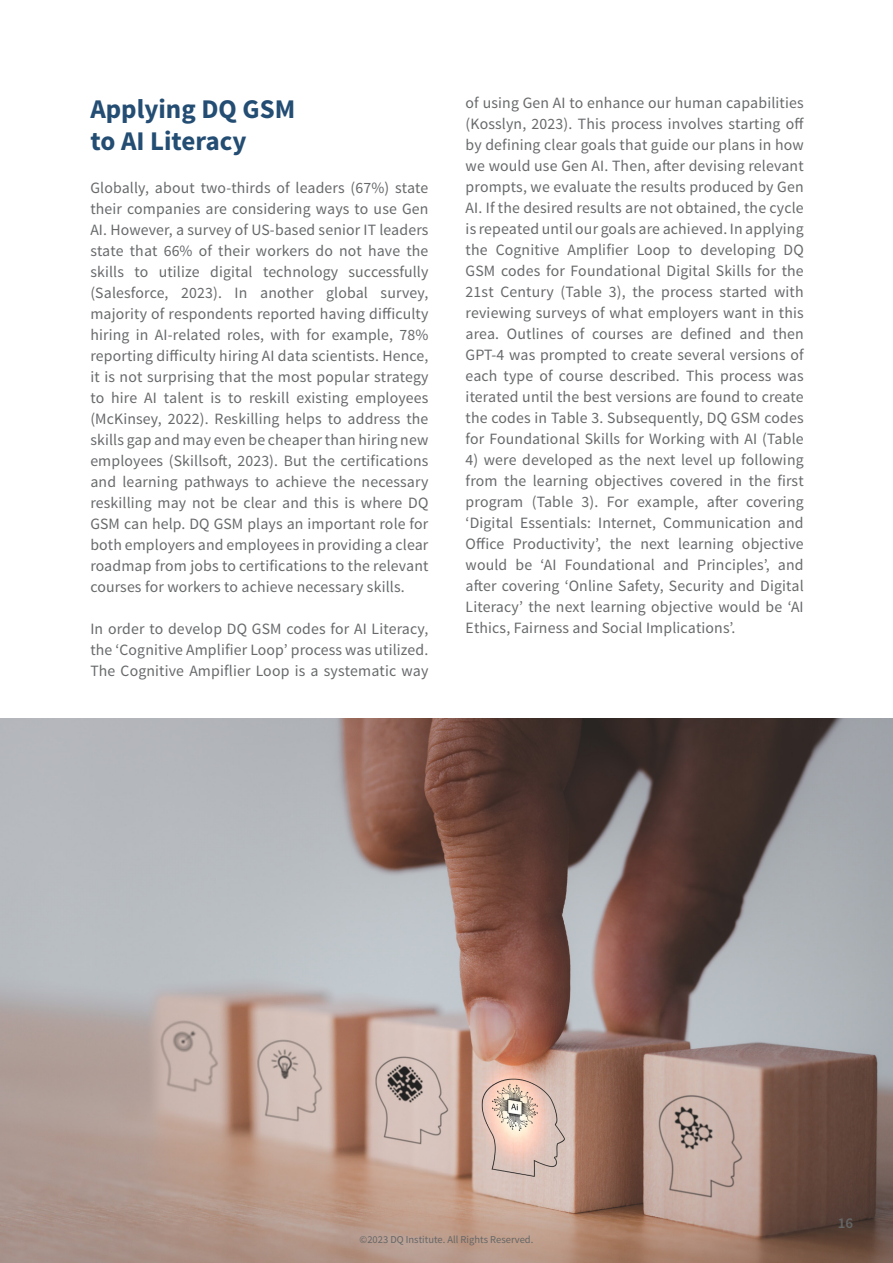
<style>
.page{position:relative;width:893px;height:1263px;background:#fff}
.page>*{position:absolute;margin:0;border:0;box-sizing:border-box;transform-origin:0 0}
.t1{font:700 27px "Source Sans Pro";color:#234d73}
.t2{font:15.75px/21px "Source Sans Pro";letter-spacing:.01em;color:#67696b;text-align:justify}
.t3{font:600 15px "Source Sans Pro";color:#656666}
.t4{font:10.5px "Source Sans Pro";color:#656666}
</style>
<div class="page">
<img style="left:0;top:719px;width:893px;height:544px">
<p class="t1" style="left:90px;top:92px;width:206px">Applying DQ GSM</p>
<p class="t1" style="left:90px;top:124px;width:158px">to AI Literacy</p>
<p class="t2" style="left:90px;top:177px;width:340px">Globally, about two-thirds of leaders (67%) state their companies are considering ways to use Gen AI. However, a survey of US-based senior IT leaders state that 66% of their workers do not have the skills to utilize digital technology successfully (Salesforce, 2023). In another global survey, majority of respondents reported having difficulty hiring in AI-related roles, with for example, 78% reporting difficulty hiring AI data scientists. Hence, it is not surprising that the most popular strategy to hire AI talent is to reskill existing employees (McKinsey, 2022). Reskilling helps to address the skills gap and may even be cheaper than hiring new employees (Skillsoft, 2023). But the certifications and learning pathways to achieve the necessary reskilling may not be clear and this is where DQ GSM can help. DQ GSM plays an important role for both employers and employees in providing a clear roadmap from jobs to certifications to the relevant courses for workers to achieve necessary skills.</p>
<p class="t2" style="left:90px;top:618px;width:340px">In order to develop DQ GSM codes for AI Literacy, the ‘Cognitive Amplifier Loop’ process was utilized.<br>The Cognitive Ampiflier Loop is a systematic way</p>
<p class="t2" style="left:466px;top:92px;width:340px">of using Gen AI to enhance our human capabilities (Kosslyn, 2023). This process involves starting off by defining clear goals that guide our plans in how we would use Gen AI. Then, after devising relevant prompts, we evaluate the results produced by Gen AI. If the desired results are not obtained, the cycle is repeated until our goals are achieved. In applying the Cognitive Amplifier Loop to developing DQ GSM codes for Foundational Digital Skills for the 21st Century (Table 3), the process started with reviewing surveys of what employers want in this area. Outlines of courses are defined and then GPT-4 was prompted to create several versions of each type of course described. This process was iterated until the best versions are found to create the codes in Table 3. Subsequently, DQ GSM codes for Foundational Skills for Working with AI (Table</p>
<p class="t2" style="left:466px;top:449px;width:340px">4) were developed as the next level up following from the learning objectives covered in the first program (Table 3). For example, after covering ‘Digital Essentials: Internet, Communication and Office Productivity’, the next learning objective would be ‘AI Foundational and Principles’, and after covering ‘Online Safety, Security and Digital Literacy’ the next learning objective would be ‘AI Ethics, Fairness and Social Implications’.</p>
<p class="t4" style="left:360px;top:1233px;width:175px">©2023 DQ Institute. All Rights Reserved.</p>
<p class="t3" style="left:838px;top:1213px;width:17px">16</p>
</div>
